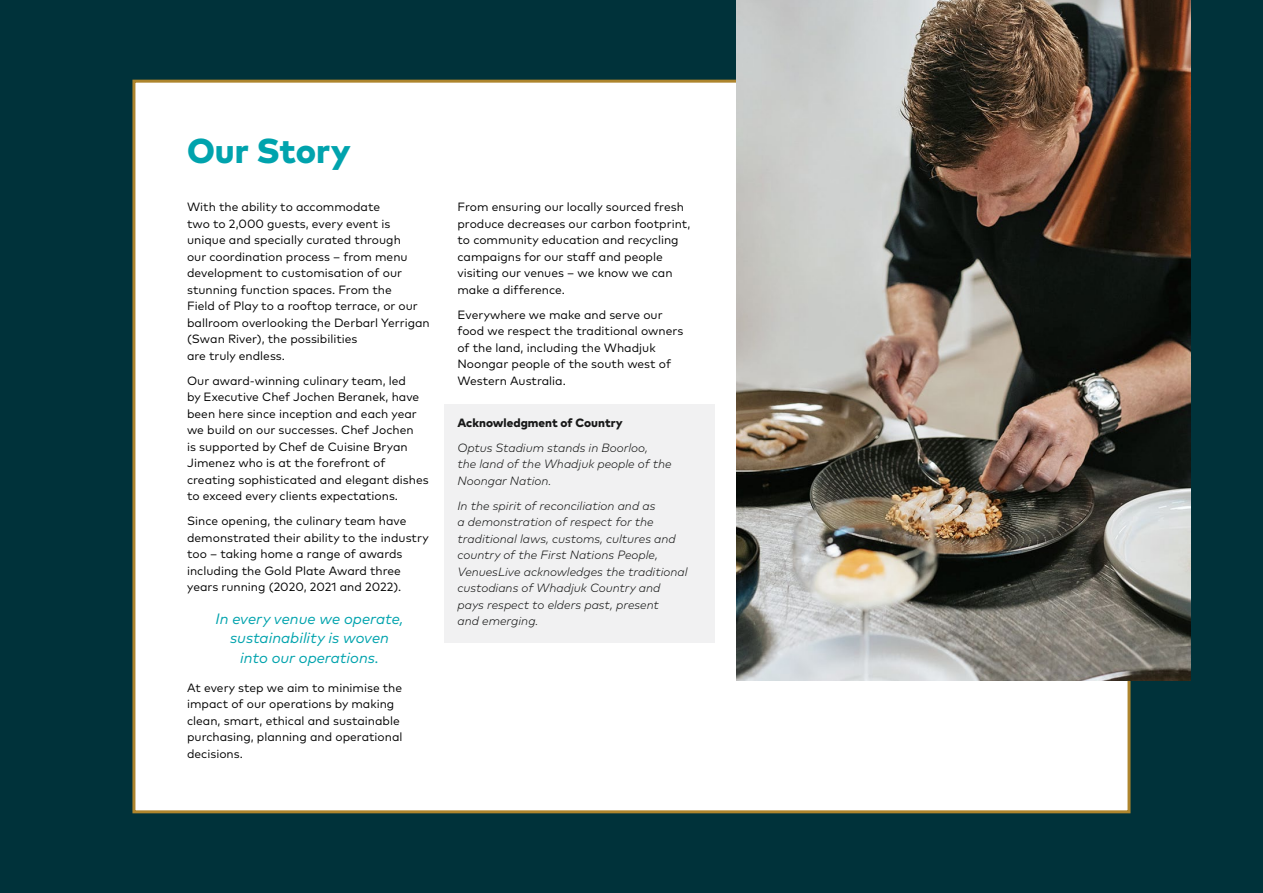
<style>
.page{position:relative;width:1263px;height:893px;background:#00323a}
.page>*{position:absolute;margin:0;border:0;box-sizing:border-box;transform-origin:0 0}
.t1{font:800 34.5px "Mark OT";color:#00a3ad}
.t2{font:italic 15px/19.5px "Mark OT";color:#00a3ad;text-align:center}
.t3{font:12px/16.5px "Mark OT";color:#000}
.t4{font:italic 300 12px/16.5px "Mark OT";color:#000}
.t5{font:800 12px "Mark OT";color:#000}
</style>
<div class="page">
<div style="left:132px;top:80px;width:998px;height:733px;background:#fff;border:3px solid #ae852d"></div>
<img style="left:736px;top:0;width:454px;height:680px">
<div style="left:445px;top:404px;width:270px;height:238px;background:#f1f1f2"></div>
<h1 class="t1" style="left:187px;top:129px;width:165px">Our Story</h1>
<p class="t3" style="left:187px;top:199px;width:244px">With the ability to accommodate<br>two to 2,000 guests, every event is unique and specially curated through<br>our coordination process – from menu development to customisation of our stunning function spaces. From the<br>Field of Play to a rooftop terrace, or our ballroom overlooking the Derbarl Yerrigan (Swan River), the possibilities<br>are truly endless.</p>
<p class="t3" style="left:187px;top:372px;width:243px">Our award-winning culinary team, led<br>by Executive Chef Jochen Beranek, have been here since inception and each year we build on our successes. Chef Jochen<br>is supported by Chef de Cuisine Bryan Jimenez who is at the forefront of creating sophisticated and elegant dishes to exceed every clients expectations.</p>
<p class="t3" style="left:187px;top:513px;width:243px">Since opening, the culinary team have demonstrated their ability to the industry too – taking home a range of awards including the Gold Plate Award three years running (2020, 2021 and 2022).</p>
<p class="t2" style="left:216px;top:608px;width:189px">In every venue we operate, sustainability is woven into our operations.</p>
<p class="t3" style="left:187px;top:679px;width:217px">At every step we aim to minimise the impact of our operations by making clean, smart, ethical and sustainable purchasing, planning and operational decisions.</p>
<p class="t3" style="left:457px;top:199px;width:234px">From ensuring our locally sourced fresh produce decreases our carbon footprint, to community education and recycling campaigns for our staff and people visiting our venues – we know we can make a difference.</p>
<p class="t3" style="left:457px;top:306px;width:227px">Everywhere we make and serve our food we respect the traditional owners of the land, including the Whadjuk<br>Noongar people of the south west of<br>Western Australia.</p>
<p class="t5" style="left:457px;top:415px;width:167px">Acknowledgment of Country</p>
<p class="t4" style="left:457px;top:439px;width:216px">Optus Stadium stands in Boorloo,<br>the land of the Whadjuk people of the<br>Noongar Nation.</p>
<p class="t4" style="left:457px;top:497px;width:232px">In the spirit of reconciliation and as<br>a demonstration of respect for the traditional laws, customs, cultures and country of the First Nations People, VenuesLive acknowledges the traditional custodians of Whadjuk Country and pays respect to elders past, present<br>and emerging.</p>
</div>
